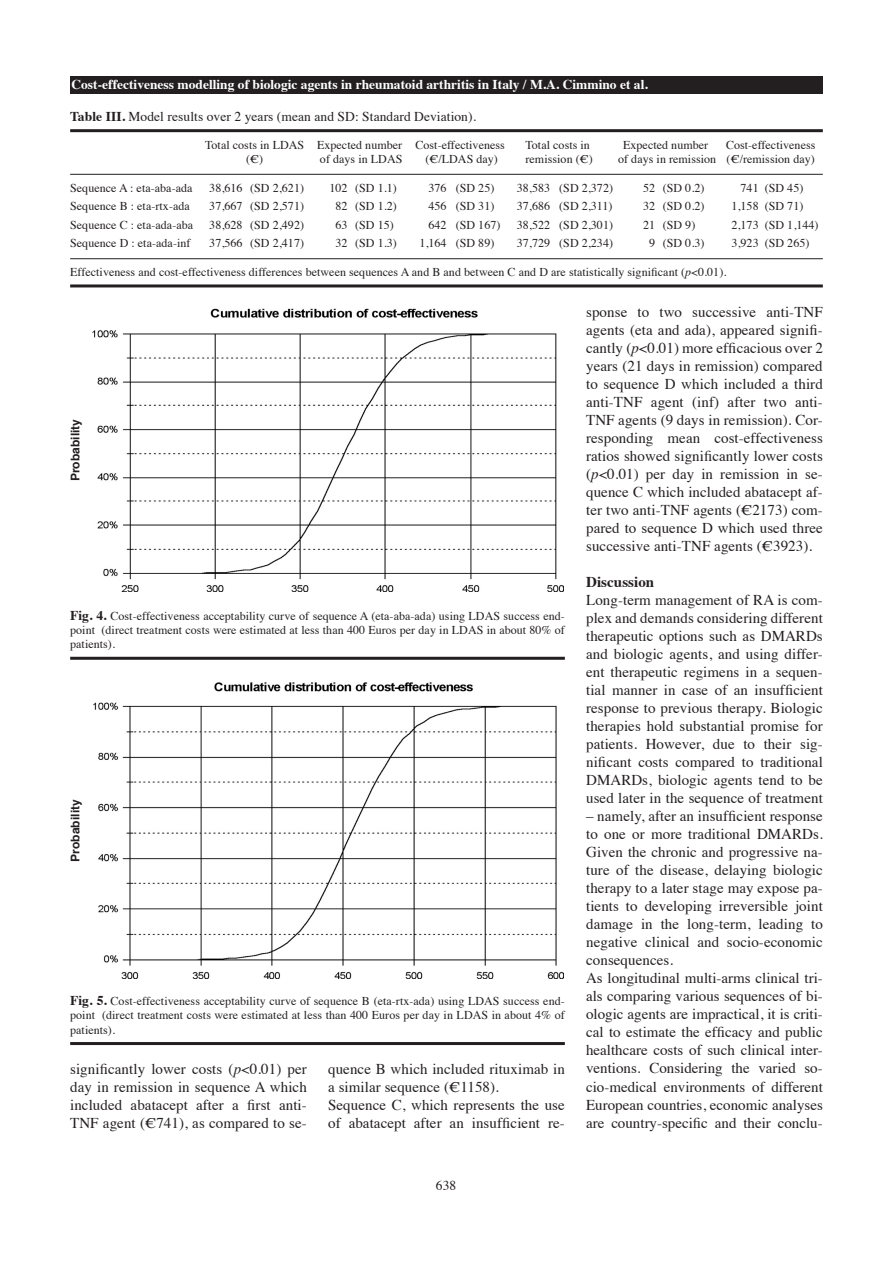
<style>
.page{position:relative;width:893px;height:1263px;background:#fff}
.page>*{position:absolute;margin:0;border:0;box-sizing:border-box;transform-origin:0 0}
.t1{font:15px/18px "Times";letter-spacing:.005em;color:#231f20;text-align:justify}
.t2{font:700 15px "Times";letter-spacing:.005em;color:#231f20}
.t3{font:700 13.5px "Times";color:#fff}
.t4{font:13.5px "Times";letter-spacing:.005em;color:#231f20}
.t5{font:12px/14.2px "Times";letter-spacing:.005em;color:#231f20;text-align:justify}
.t6{font:700 12px "Helvetica";letter-spacing:.005em;color:#231f20}
.s1{font-weight:700}
.s2{font-style:italic}
.s3{font-weight:700;font-size:13.5px}
</style>
<div class="page">
<div style="left:70px;top:77px;width:753px;height:17px;background:#231f20"></div>
<hr style="left:70px;top:129px;width:753px;height:3px;background:#231f20">
<hr style="left:70px;top:174px;width:753px;height:1px;background:#231f20">
<hr style="left:70px;top:258px;width:753px;height:1px;background:#231f20">
<hr style="left:70px;top:284px;width:753px;height:3px;background:#231f20">
<hr style="left:70px;top:657px;width:495px;height:3px;background:#231f20">
<hr style="left:70px;top:1042px;width:495px;height:3px;background:#231f20">
<img style="left:92px;top:308px;width:472px;height:284px">
<img style="left:93px;top:682px;width:471px;height:297px">
<p class="t3" style="left:71px;top:71px;width:578px">Cost-effectiveness modelling of biologic agents in rheumatoid arthritis in Italy / M.A. Cimmino et al.</p>
<p class="t4" style="left:70px;top:104px;width:407px"><span class="s1">Table III.</span> Model results over 2 years (mean and SD: Standard Deviation).</p>
<p class="t5" style="left:205px;top:137px;width:301px">Total costs in LDAS Expected number Cost-effectiveness</p>
<p class="t5" style="left:525px;top:137px;width:66px">Total costs in</p>
<p class="t5" style="left:623px;top:137px;width:87px">Expected number</p>
<p class="t5" style="left:726px;top:137px;width:91px">Cost-effectiveness</p>
<p class="t5" style="left:246px;top:151px;width:19px">(€)</p>
<p class="t5" style="left:320px;top:151px;width:84px">of days in LDAS</p>
<p class="t5" style="left:425px;top:151px;width:74px">(€/LDAS day)</p>
<p class="t5" style="left:525px;top:151px;width:69px">remission (€)</p>
<p class="t5" style="left:618px;top:151px;width:198px">of days in remission (€/remission day)</p>
<p class="t5" style="left:70px;top:180px;width:124px">Sequence A : eta-aba-ada</p>
<p class="t5" style="left:209px;top:180px;width:96px">38,616 (SD 2,621)</p>
<p class="t5" style="left:329px;top:180px;width:69px">102 (SD 1.1)</p>
<p class="t5" style="left:428px;top:180px;width:67px">376 (SD 25)</p>
<p class="t5" style="left:517px;top:180px;width:98px">38,583 (SD 2,372)</p>
<p class="t5" style="left:643px;top:180px;width:63px">52 (SD 0.2)</p>
<p class="t5" style="left:740px;top:180px;width:64px">741 (SD 45)</p>
<p class="t5" style="left:70px;top:198px;width:121px">Sequence B : eta-rtx-ada</p>
<p class="t5" style="left:209px;top:198px;width:96px">37,667 (SD 2,571)</p>
<p class="t5" style="left:336px;top:198px;width:63px">82 (SD 1.2)</p>
<p class="t5" style="left:428px;top:198px;width:67px">456 (SD 31)</p>
<p class="t5" style="left:517px;top:198px;width:97px">37,686 (SD 2,311)</p>
<p class="t5" style="left:643px;top:198px;width:63px">32 (SD 0.2)</p>
<p class="t5" style="left:731px;top:198px;width:73px">1,158 (SD 71)</p>
<p class="t5" style="left:70px;top:217px;width:125px">Sequence C : eta-ada-aba</p>
<p class="t5" style="left:209px;top:217px;width:96px">38,628 (SD 2,492)</p>
<p class="t5" style="left:336px;top:217px;width:60px">63 (SD 15)</p>
<p class="t5" style="left:428px;top:217px;width:73px">642 (SD 167)</p>
<p class="t5" style="left:517px;top:217px;width:98px">38,522 (SD 2,301)</p>
<p class="t5" style="left:643px;top:217px;width:54px">21 (SD 9)</p>
<p class="t5" style="left:731px;top:217px;width:89px">2,173 (SD 1,144)</p>
<p class="t5" style="left:70px;top:235px;width:122px">Sequence D : eta-ada-inf</p>
<p class="t5" style="left:209px;top:235px;width:96px">37,566 (SD 2,417)</p>
<p class="t5" style="left:336px;top:235px;width:63px">32 (SD 1.3)</p>
<p class="t5" style="left:419px;top:235px;width:76px">1,164 (SD 89)</p>
<p class="t5" style="left:517px;top:235px;width:98px">37,729 (SD 2,234)</p>
<p class="t5" style="left:649px;top:235px;width:57px">9 (SD 0.3)</p>
<p class="t5" style="left:731px;top:235px;width:80px">3,923 (SD 265)</p>
<p class="t5" style="left:70px;top:264px;width:658px">Effectiveness and cost-effectiveness differences between sequences A and B and between C and D are statistically significant (<span class="s2">p</span>&lt;0.01).</p>
<p class="t6" style="left:65px;top:481px;width:64px;rotate:-90deg">Probability</p>
<p class="t5" style="left:70px;top:607px;width:496px"><span class="s3">Fig. 4.</span> Cost-effectiveness acceptability curve of sequence A (eta-aba-ada) using LDAS success end&shy;point (direct treatment costs were estimated at less than 400 Euros per day in LDAS in about 80% of patients).</p>
<p class="t6" style="left:65px;top:862px;width:64px;rotate:-90deg">Probability</p>
<p class="t5" style="left:70px;top:993px;width:496px"><span class="s3">Fig. 5.</span> Cost-effectiveness acceptability curve of sequence B (eta-rtx-ada) using LDAS success end&shy;point (direct treatment costs were estimated at less than 400 Euros per day in LDAS in about 4% of patients).</p>
<p class="t1" style="left:70px;top:1059px;width:238px">significantly lower costs (<span class="s2">p</span>&lt;0.01) per day in remission in sequence A which included abatacept after a first anti-TNF agent (€741), as compared to se-</p>
<p class="t1" style="left:328px;top:1059px;width:238px;text-align:left">quence B which included rituximab in a similar sequence (€1158).<br>Sequence C, which represents the use of abatacept after an insufficient re-</p>
<p class="t4" style="left:436px;top:1172px;width:22px">638</p>
<p class="t1" style="left:586px;top:302px;width:238px">sponse to two successive anti-TNF agents (eta and ada), appeared signifi&shy;cantly (<span class="s2">p</span>&lt;0.01) more efficacious over 2 years (21 days in remission) compared to sequence D which included a third anti-TNF agent (inf) after two anti-TNF agents (9 days in remission). Cor&shy;responding mean cost-effectiveness ratios showed significantly lower costs (<span class="s2">p</span>&lt;0.01) per day in remission in se&shy;quence C which included abatacept af&shy;ter two anti-TNF agents (€2173) com&shy;pared to sequence D which used three successive anti-TNF agents (€3923).</p>
<p class="t2" style="left:586px;top:568px;width:70px">Discussion</p>
<p class="t1" style="left:586px;top:590px;width:238px">Long-term management of RA is com&shy;plex and demands considering different therapeutic options such as DMARDs and biologic agents, and using differ&shy;ent therapeutic regimens in a sequen&shy;tial manner in case of an insufficient response to previous therapy. Biologic therapies hold substantial promise for patients. However, due to their sig&shy;nificant costs compared to traditional DMARDs, biologic agents tend to be used later in the sequence of treatment</p>
<p class="t1" style="left:586px;top:806px;width:238px;text-align:left">– namely, after an insufficient response to one or more traditional DMARDs.<br>Given the chronic and progressive na&shy;ture of the disease, delaying biologic therapy to a later stage may expose pa&shy;tients to developing irreversible joint damage in the long-term, leading to negative clinical and socio-economic consequences.<br>As longitudinal multi-arms clinical tri&shy;als comparing various sequences of bi&shy;ologic agents are impractical, it is criti&shy;cal to estimate the efficacy and public healthcare costs of such clinical inter&shy;ventions. Considering the varied so&shy;cio-medical environments of different European countries, economic analyses are country-specific and their conclu-</p>
</div>
